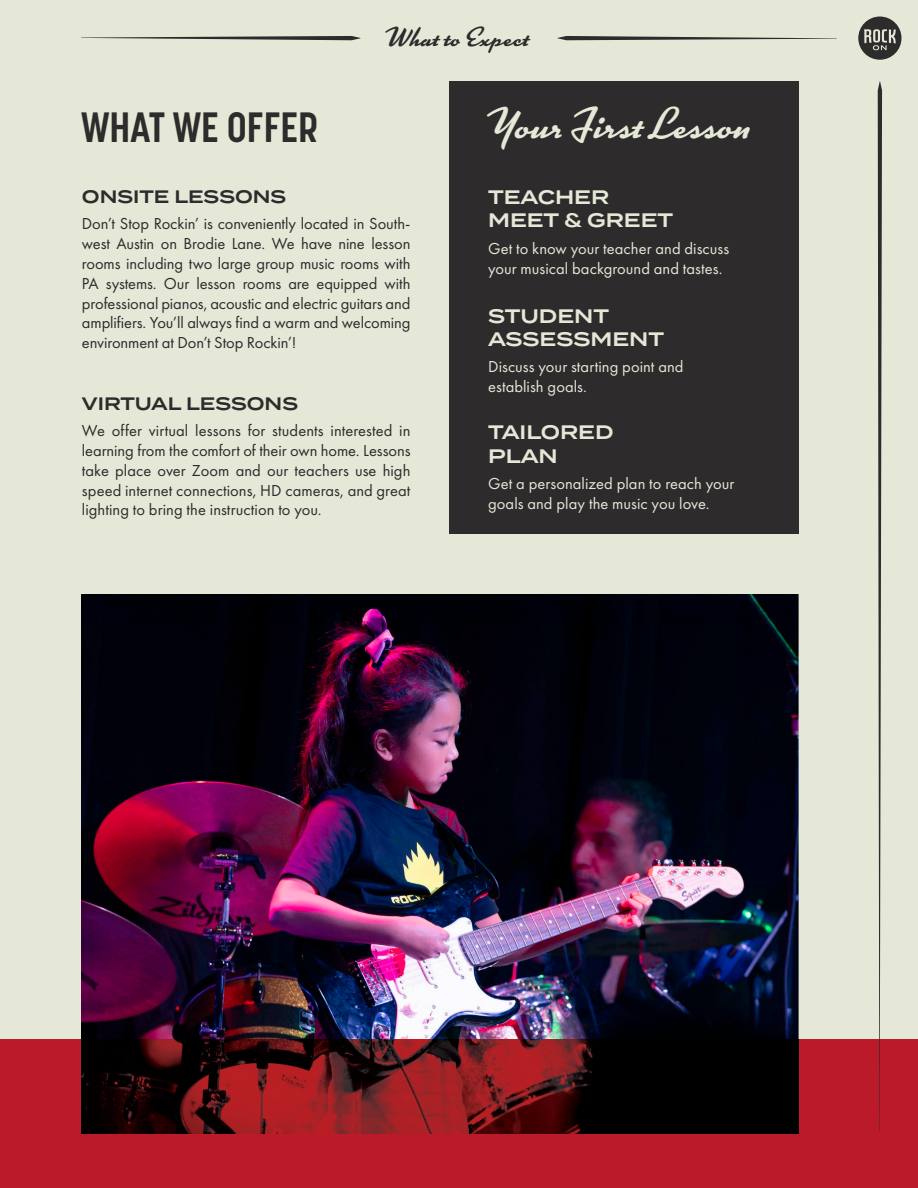
<style>
.page{position:relative;width:918px;height:1188px;background:#e5e8d7}
.page>*{position:absolute;margin:0;border:0;box-sizing:border-box;transform-origin:0 0}
.t1{font:43.5px "Kinescope";color:#e5e8d7}
.t2{font:700 42px "Korolev Condensed";color:#2e2b2c}
.t3{font:27px "Kinescope";color:#2e2b2c}
.t4{font:600 19.5px/23.4px "Termina";color:#e5e8d7}
.t5{font:600 18px "Termina";color:#2e2b2c}
.t6{font:16.5px/19.8px "Futura PT";color:#2e2b2c;text-align:justify}
.t7{font:16.5px/19.8px "Futura PT";letter-spacing:.005em;color:#e5e8d7}
</style>
<div class="page">
<div style="left:0;top:1040px;width:918px;height:148px;background:#ba1a2a"></div>
<div style="left:449px;top:81px;width:350px;height:453px;background:#2e2b2c"></div>
<svg style="left:81px;top:36px;width:280px;height:4px"></svg>
<svg style="left:557px;top:36px;width:280px;height:4px"></svg>
<svg style="left:878px;top:81px;width:4px;height:1050px"></svg>
<svg style="left:858px;top:17px;width:43px;height:43px"></svg>
<img style="left:81px;top:594px;width:718px;height:540px">
<img style="left:82px;top:1040px;width:717px;height:94px">
<h3 class="t3" style="left:388px;top:21px;width:143px">What to Expect</h3>
<h2 class="t2" style="left:81px;top:102px;width:239px">WHAT WE OFFER</h2>
<h1 class="t1" style="left:490px;top:98px;width:261px">Your First Lesson</h1>
<p class="t4" style="left:488px;top:185px;width:186px">TEACHER<br>MEET &amp; GREET</p>
<p class="t7" style="left:488px;top:238px;width:243px">Get to know your teacher and discuss your musical background and tastes.</p>
<p class="t4" style="left:488px;top:304px;width:177px">STUDENT<br>ASSESSMENT</p>
<p class="t7" style="left:488px;top:357px;width:197px">Discuss your starting point and establish goals.</p>
<p class="t4" style="left:488px;top:421px;width:127px">TAILORED<br>PLAN</p>
<p class="t7" style="left:488px;top:474px;width:248px">Get a personalized plan to reach your goals and play the music you love.</p>
<p class="t5" style="left:82px;top:183px;width:206px">ONSITE LESSONS</p>
<p class="t6" style="left:82px;top:214px;width:330px">Don’t Stop Rockin’ is conveniently located in South&shy;west Austin on Brodie Lane. We have nine lesson rooms including two large group music rooms with PA systems. Our lesson rooms are equipped with professional pianos, acoustic and electric guitars and amplifiers. You’ll always find a warm and welcoming environment at Don’t Stop Rockin’!</p>
<p class="t5" style="left:82px;top:390px;width:218px">VIRTUAL LESSONS</p>
<p class="t6" style="left:82px;top:421px;width:330px">We offer virtual lessons for students interested in learning from the comfort of their own home. Lessons take place over Zoom and our teachers use high speed internet connections, HD cameras, and great lighting to bring the instruction to you.</p>
</div>
